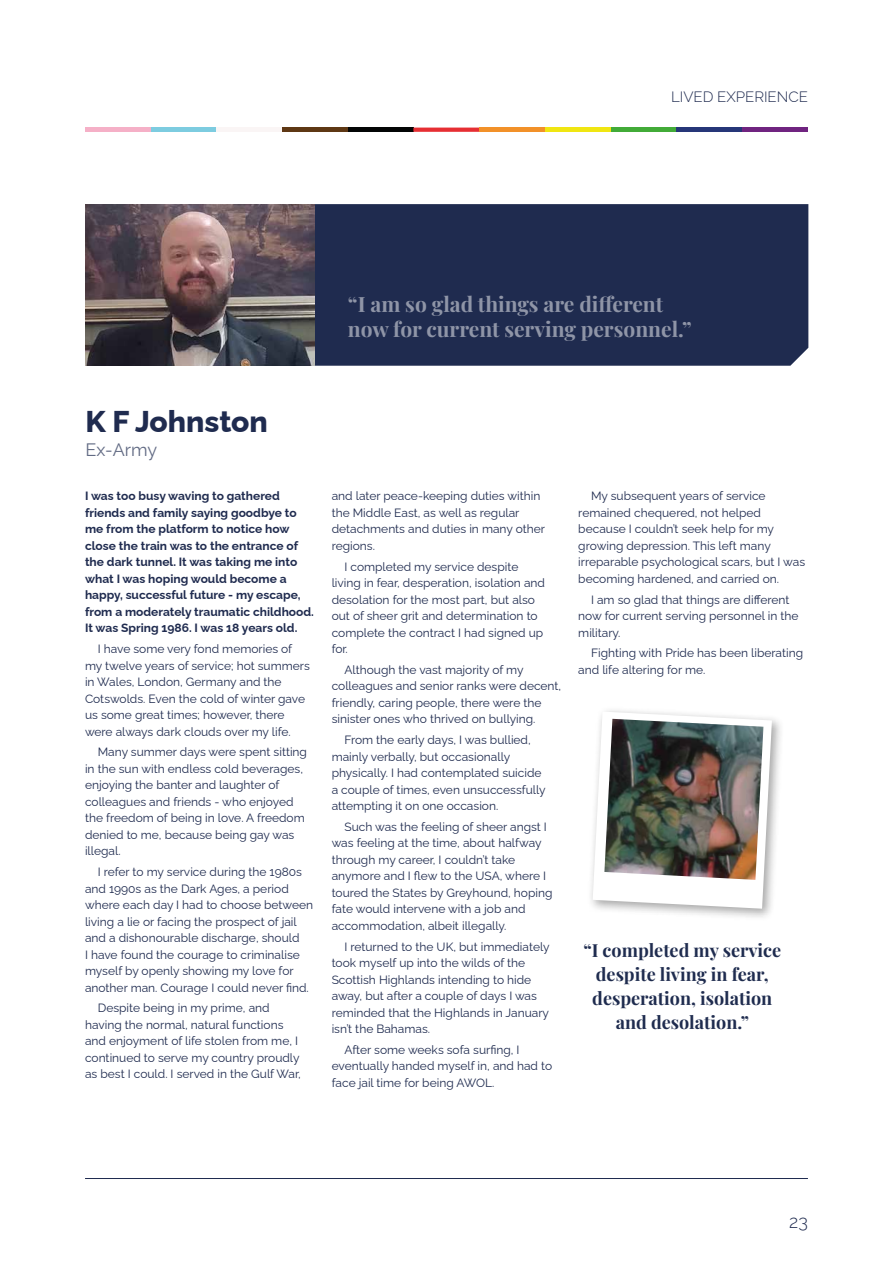
<style>
.page{position:relative;width:893px;height:1263px;background:#fff}
.page>*{position:absolute;margin:0;border:0;box-sizing:border-box;transform-origin:0 0}
.t1{font:800 30px "Raleway";color:#1f2b4f}
.t2{font:21px/25.2px "Playfair Display";color:#8f95a7}
.t3{font:18px/24px "Playfair Display";color:#1f2c4f;text-align:center}
.t4{font:18px "Raleway";color:#626b84}
.t5{font:300 18px "Raleway";color:#1f2b4f}
.t6{font:300 15px "Raleway";color:#1f2b4f}
.t7{font:12px/16.5px "Raleway";color:#1f2b4f}
.t8{font:700 12px/16.5px "Raleway";color:#1f2b4f}
</style>
<div class="page">
<hr style="left:85px;top:1178px;width:723px;height:1px;background:#1f2b4f">
<hr style="left:85px;top:128px;width:66px;height:4px;background:#f5b0c7">
<hr style="left:151px;top:128px;width:66px;height:4px;background:#7dcce0">
<hr style="left:217px;top:128px;width:65px;height:4px;background:#faf5f5">
<hr style="left:282px;top:128px;width:66px;height:4px;background:#5e3814">
<hr style="left:348px;top:128px;width:66px;height:4px;background:#030505">
<svg style="left:413px;top:128px;width:66px;height:4px"></svg>
<hr style="left:479px;top:128px;width:66px;height:4px;background:#f29129">
<hr style="left:545px;top:128px;width:66px;height:4px;background:#f0e612">
<hr style="left:611px;top:128px;width:65px;height:4px;background:#42ab38">
<hr style="left:676px;top:128px;width:66px;height:4px;background:#263678">
<hr style="left:742px;top:128px;width:66px;height:4px;background:#702480">
<div style="left:315px;top:204px;width:493px;height:162px;background:#1f2b4f"></div>
<img style="left:85px;top:204px;width:230px;height:162px">
<div style="left:587px;top:706px;width:197px;height:215px;background:#000;opacity:.35"></div>
<svg style="left:593px;top:712px;width:179px;height:197px"></svg>
<img style="left:604px;top:719px;width:159px;height:161px">
<p class="t6" style="left:671px;top:85px;width:138px">LIVED EXPERIENCE</p>
<h2 class="t2" style="left:348px;top:290px;width:345px">“I am so glad things are different now for current serving personnel.”</h2>
<h1 class="t1" style="left:85px;top:398px;width:184px">K F Johnston</h1>
<h3 class="t4" style="left:85px;top:436px;width:73px">Ex-Army</h3>
<p class="t8" style="left:85px;top:487px;width:230px">I was too busy waving to gathered friends and family saying goodbye to me from the platform to notice how close the train was to the entrance of the dark tunnel. It was taking me into what I was hoping would become a happy, successful future - my escape, from a moderately traumatic childhood.<br>It was Spring 1986. I was 18 years old.</p>
<p class="t7" style="left:85px;top:639px;width:226px;text-indent:13px">I have some very fond memories of my twelve years of service; hot summers in Wales, London, Germany and the Cotswolds. Even the cold of winter gave us some great times; however, there were always dark clouds over my life.</p>
<p class="t7" style="left:85px;top:743px;width:224px;text-indent:13px">Many summer days were spent sitting in the sun with endless cold beverages, enjoying the banter and laughter of colleagues and friends - who enjoyed the freedom of being in love. A freedom denied to me, because being gay was illegal.</p>
<p class="t7" style="left:85px;top:862px;width:230px;text-indent:13px">I refer to my service during the 1980s and 1990s as the Dark Ages, a period where each day I had to choose between living a lie or facing the prospect of jail and a dishonourable discharge, should<br>I have found the courage to criminalise myself by openly showing my love for another man. Courage I could never find.</p>
<p class="t7" style="left:85px;top:998px;width:217px;text-indent:13px">Despite being in my prime, and having the normal, natural functions and enjoyment of life stolen from me, I continued to serve my country proudly as best I could. I served in the Gulf War,</p>
<p class="t7" style="left:332px;top:487px;width:215px">and later peace-keeping duties within the Middle East, as well as regular detachments and duties in many other regions.</p>
<p class="t7" style="left:332px;top:557px;width:215px;text-indent:13px">I completed my service despite living in fear, desperation, isolation and desolation for the most part, but also out of sheer grit and determination to complete the contract I had signed up for.</p>
<p class="t7" style="left:332px;top:660px;width:231px;text-indent:13px">Although the vast majority of my colleagues and senior ranks were decent, friendly, caring people, there were the sinister ones who thrived on bullying.</p>
<p class="t7" style="left:332px;top:730px;width:216px;text-indent:13px">From the early days, I was bullied, mainly verbally, but occasionally physically. I had contemplated suicide a couple of times, even unsuccessfully attempting it on one occasion.</p>
<p class="t7" style="left:332px;top:817px;width:222px;text-indent:13px">Such was the feeling of sheer angst I was feeling at the time, about halfway through my career, I couldn’t take anymore and I flew to the USA, where I toured the States by Greyhound, hoping fate would intervene with a job and accommodation, albeit illegally.</p>
<p class="t7" style="left:332px;top:937px;width:219px;text-indent:13px">I returned to the UK, but immediately took myself up into the wilds of the Scottish Highlands intending to hide away, but after a couple of days I was reminded that the Highlands in January isn’t the Bahamas.</p>
<p class="t7" style="left:332px;top:1040px;width:222px;text-indent:13px">After some weeks sofa surfing, I eventually handed myself in, and had to face jail time for being AWOL.</p>
<p class="t7" style="left:578px;top:486px;width:228px;text-indent:13px">My subsequent years of service remained chequered, not helped because I couldn’t seek help for my growing depression. This left many irreparable psychological scars, but I was becoming hardened, and carried on.</p>
<p class="t7" style="left:578px;top:590px;width:222px;text-indent:13px">I am so glad that things are different now for current serving personnel in the military.</p>
<p class="t7" style="left:578px;top:643px;width:226px;text-indent:13px">Fighting with Pride has been liberating and life altering for me.</p>
<h3 class="t3" style="left:583px;top:936px;width:199px">“I completed my service despite living in fear, desperation, isolation and desolation.”</h3>
<h3 class="t5" style="left:789px;top:1207px;width:20px">23</h3>
</div>
